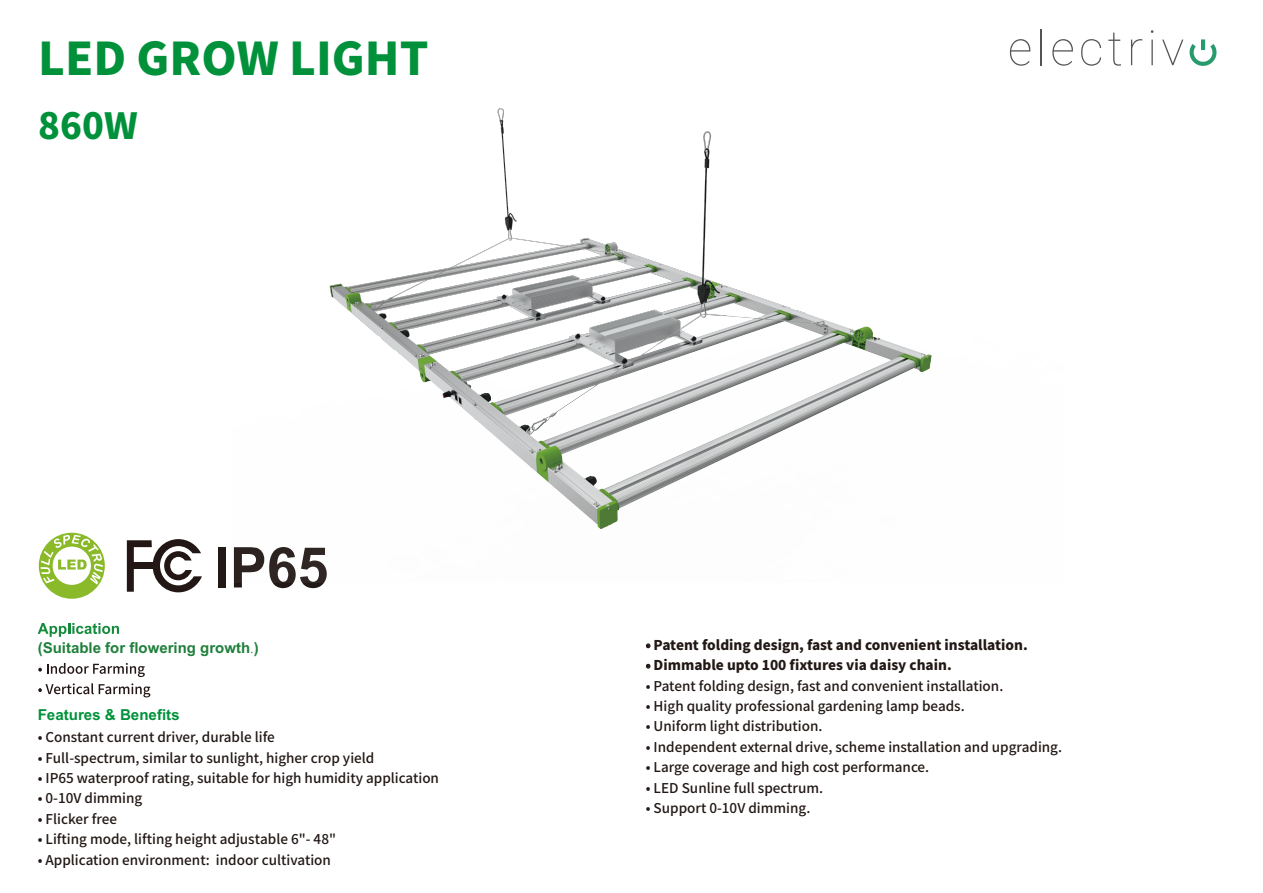
<style>
.page{position:relative;width:1263px;height:893px;background:#fff}
.page>*{position:absolute;margin:0;border:0;box-sizing:border-box;transform-origin:0 0}
.t1{font:700 56.25px "Arial";color:#221815}
.t2{font:800 45px "Source Han Sans CN";color:#00913a}
.t3{font:800 36px "Source Han Sans CN";color:#00913a}
.t4{font:700 15.15px "Arial";color:#00913a}
.t5{font:700 15px "Arial";color:#1f803b}
.t6{font:500 13.5px "Source Han Sans CN";color:#221815}
.t7{font:800 13.5px "Source Han Sans CN";color:#221815}
.s1{font-family:"Adobe Song Std";font-weight:300}
.s2{font-weight:500}
</style>
<div class="page">
<svg style="left:127px;top:539px;width:75px;height:53px"></svg>
<svg style="left:38px;top:623px;width:81px;height:14px"></svg>
<svg style="left:38px;top:663px;width:107px;height:14px"></svg>
<svg style="left:38px;top:683px;width:112px;height:14px"></svg>
<hr style="left:1041px;top:29px;width:1px;height:36px;background:#545454">
<svg style="left:1063px;top:39px;width:10px;height:27px"></svg>
<svg style="left:1081px;top:39px;width:20px;height:27px"></svg>
<svg style="left:1108px;top:33px;width:13px;height:33px"></svg>
<svg style="left:1131px;top:39px;width:11px;height:26px"></svg>
<svg style="left:1151px;top:30px;width:2px;height:35px"></svg>
<svg style="left:1162px;top:40px;width:21px;height:25px"></svg>
<svg style="left:1189px;top:39px;width:27px;height:27px"></svg>
<svg style="left:39px;top:533px;width:66px;height:66px"></svg>
<svg style="left:646px;top:643px;width:4px;height:5px"></svg>
<svg style="left:646px;top:664px;width:4px;height:4px"></svg>
<img style="left:329px;top:39px;width:734px;height:490px">
<h2 class="t2" style="left:38px;top:33px;width:392px">LED GROW LIGHT</h2>
<h3 class="t3" style="left:38px;top:105px;width:101px">860W</h3>
<h1 class="t1" style="left:214px;top:535px;width:115px">IP65</h1>
<p class="t5" style="left:38px;top:639px;width:223px">(Suitable for flowering growth<span class="s1">.</span>)</p>
<p class="t4" style="left:38px;top:706px;width:143px">Features &amp; Benefits</p>
<p class="t6" style="left:38px;top:730px;width:239px">• Constant current driver, durable life</p>
<p class="t6" style="left:38px;top:750px;width:338px">• Full-spectrum, similar to sunlight, higher crop yield</p>
<p class="t6" style="left:38px;top:770px;width:403px">• IP65 waterproof rating, suitable for high humidity application</p>
<p class="t6" style="left:38px;top:791px;width:106px">• 0-10V dimming</p>
<p class="t6" style="left:38px;top:811px;width:81px">• Flicker free</p>
<p class="t6" style="left:38px;top:832px;width:300px">• Lifting mode, lifting height adjustable 6"- 48"</p>
<p class="t6" style="left:38px;top:852px;width:295px">• Application environment: indoor cultivation</p>
<p class="t7" style="left:646px;top:637px;width:383px"><span class="s2">•</span> Patent folding design, fast and convenient installation.</p>
<p class="t7" style="left:646px;top:658px;width:307px"><span class="s2">•</span> Dimmable upto 100 fixtures via daisy chain.</p>
<p class="t6" style="left:646px;top:678px;width:359px">• Patent folding design, fast and convenient installation.</p>
<p class="t6" style="left:646px;top:698px;width:320px">• High quality professional gardening lamp beads.</p>
<p class="t6" style="left:646px;top:719px;width:178px">• Uniform light distribution.</p>
<p class="t6" style="left:646px;top:739px;width:418px">• Independent external drive, scheme installation and upgrading.</p>
<p class="t6" style="left:646px;top:760px;width:285px">• Large coverage and high cost performance.</p>
<p class="t6" style="left:646px;top:780px;width:179px">• LED Sunline full spectrum.</p>
<p class="t6" style="left:646px;top:800px;width:166px">• Support 0-10V dimming.</p>
</div>
